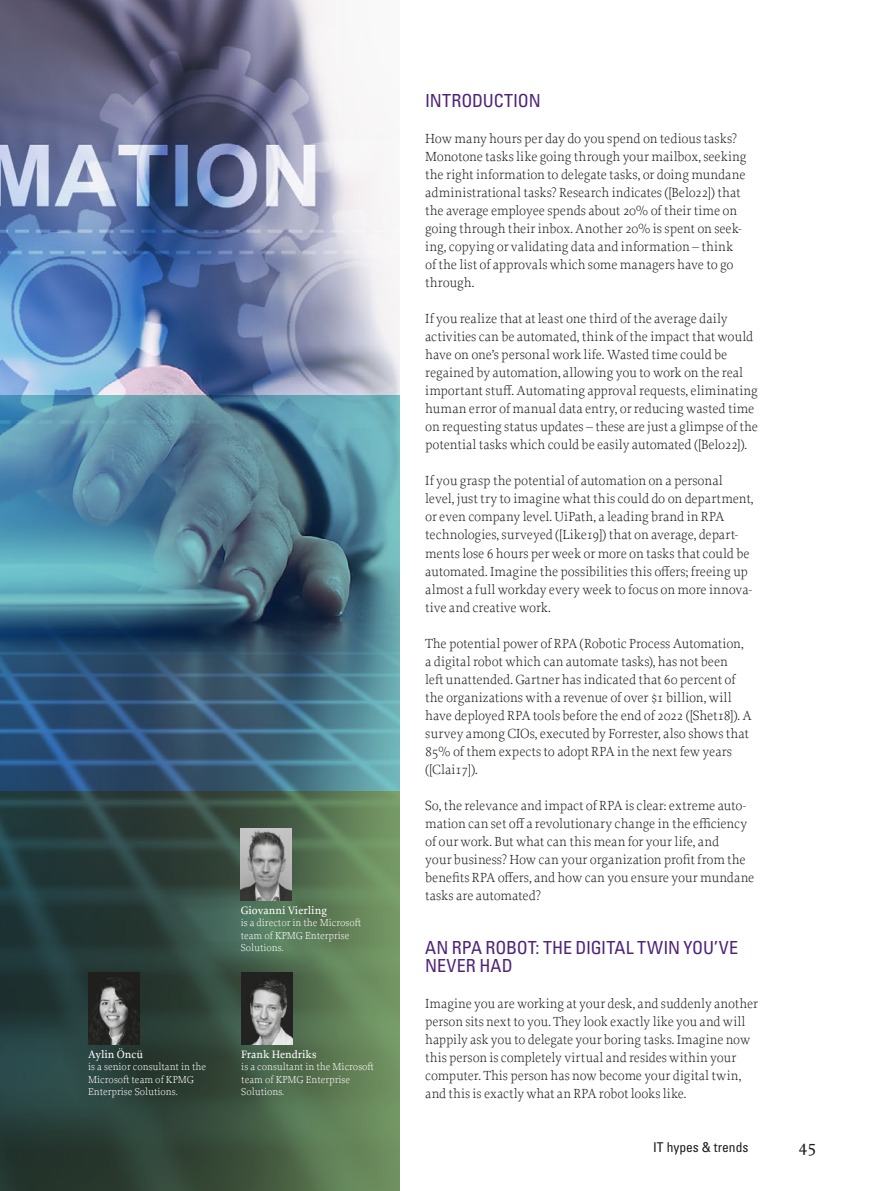
<style>
.page{position:relative;width:893px;height:1191px;background:#fff}
.page>*{position:absolute;margin:0;border:0;box-sizing:border-box;transform-origin:0 0}
.Kop1{font:condensed 18px/18px "Univers LT Std";letter-spacing:-.005em;color:#4e2479}
.t1{font:500 18px "Proforma";color:#1d1d1b}
.Alinea{font:300 13.8px/18px "Proforma";letter-spacing:-.005em;color:#1d1d1b}
.Alinea-eerste{font:300 13.8px/18px "Proforma";letter-spacing:-.005em;color:#1d1d1b}
.t2{font:condensed 13.5px "Univers LT Std";color:#1d1d1b}
.CV-Naam{font:500 11.25px "Proforma";color:#fff}
.CV{font:300 10.5px/12.6px "Proforma";color:#fff}
</style>
<div class="page">
<img style="left:0;top:0;width:400px;height:395px">
<svg style="left:0;top:791px;width:400px;height:400px;background:#3e5745"></svg>
<svg style="left:0;top:395px;width:400px;height:396px;background:#47758c"></svg>
<hr style="left:0;top:395px;width:1px;height:395px;background:#006ab5">
<img style="left:241px;top:828px;width:51px;height:72px">
<img style="left:88px;top:972px;width:51px;height:72px">
<img style="left:241px;top:972px;width:51px;height:72px">
<p class="CV-Naam" style="left:241px;top:903px;width:88px">Giovanni Vierling</p>
<p class="CV" style="left:241px;top:916px;width:122px">is a director in the Microsoft team of KPMG Enterprise<br>Solutions.</p>
<p class="CV-Naam" style="left:88px;top:1047px;width:56px">Aylin Öncü</p>
<p class="CV" style="left:88px;top:1060px;width:119px">is a senior consultant in the<br>Microsoft team of KPMG<br>Enterprise Solutions.</p>
<p class="CV-Naam" style="left:241px;top:1047px;width:77px">Frank Hendriks</p>
<p class="CV" style="left:241px;top:1060px;width:134px">is a consultant in the Microsoft team of KPMG Enterprise<br>Solutions.</p>
<p class="Kop1" style="left:425px;top:92px;width:117px">INTRODUCTION</p>
<p class="Alinea-eerste" style="left:425px;top:130px;width:323px">How many hours per day do you spend on tedious tasks?<br>Monotone tasks like going through your mailbox, seeking the right information to delegate tasks, or doing mundane administrational tasks? Research indicates ([Belo22]) that the average employee spends about 20% of their time on going through their inbox. Another 20% is spent on seek&shy;ing, copying or validating data and information – think of the list of approvals which some managers have to go through.</p>
<p class="Alinea" style="left:425px;top:310px;width:334px">If you realize that at least one third of the average daily activities can be automated, think of the impact that would have on one’s personal work life. Wasted time could be regained by automation, allowing you to work on the real important stuff. Automating approval requests, eliminating human error of manual data entry, or reducing wasted time on requesting status updates – these are just a glimpse of the potential tasks which could be easily automated ([Belo22]).</p>
<p class="Alinea" style="left:425px;top:472px;width:330px">If you grasp the potential of automation on a personal level, just try to imagine what this could do on department, or even company level. UiPath, a leading brand in RPA technologies, surveyed ([Like19]) that on average, depart&shy;ments lose 6 hours per week or more on tasks that could be automated. Imagine the possibilities this offers; freeing up almost a full workday every week to focus on more innova&shy;tive and creative work.</p>
<p class="Alinea" style="left:425px;top:634px;width:328px">The potential power of RPA (Robotic Process Automation, a digital robot which can automate tasks), has not been<br>left unattended. Gartner has indicated that 60 percent of the organizations with a revenue of over $1 billion, will have deployed RPA tools before the end of 2022 ([Shet18]). A survey among CIOs, executed by Forrester, also shows that 85% of them expects to adopt RPA in the next few years ([Clai17]).</p>
<p class="Alinea" style="left:425px;top:796px;width:331px">So, the relevance and impact of RPA is clear: extreme auto&shy;mation can set off a revolutionary change in the efficiency of our work. But what can this mean for your life, and<br>your business? How can your organization profit from the benefits RPA offers, and how can you ensure your mundane tasks are automated?</p>
<p class="Kop1" style="left:425px;top:938px;width:314px">AN RPA ROBOT: THE DIGITAL TWIN YOU’VE<br>NEVER HAD</p>
<p class="Alinea-eerste" style="left:425px;top:994px;width:334px">Imagine you are working at your desk, and suddenly another person sits next to you. They look exactly like you and will happily ask you to delegate your boring tasks. Imagine now this person is completely virtual and resides within your computer. This person has now become your digital twin, and this is exactly what an RPA robot looks like.</p>
<p class="t2" style="left:653px;top:1138px;width:97px">IT hypes &amp; trends</p>
<h1 class="t1" style="left:798px;top:1134px;width:19px">45</h1>
</div>
